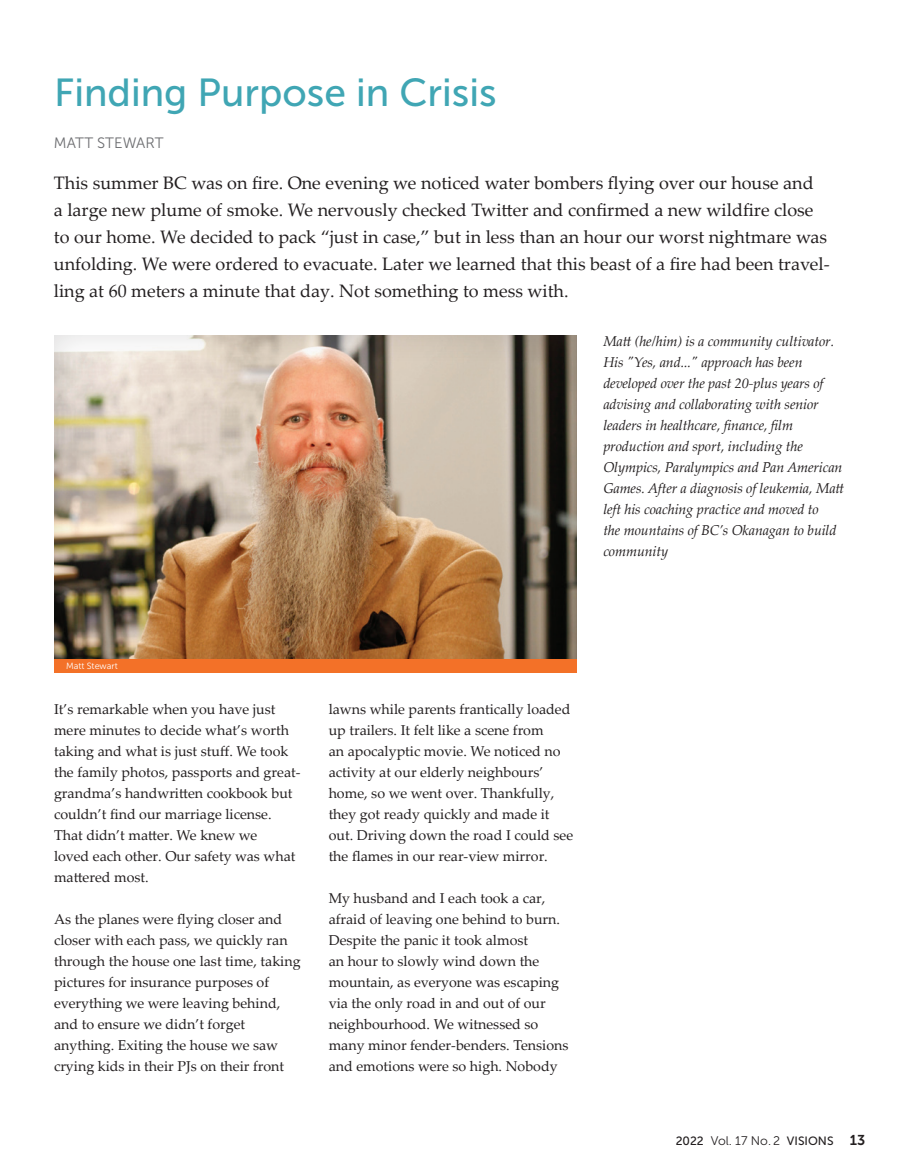
<style>
.page{position:relative;width:905px;height:1161px;background:#fff}
.page>*{position:absolute;margin:0;border:0;box-sizing:border-box;transform-origin:0 0}
.t1{font:39px "Museo Sans 500";color:#40a6b4}
.t2{font:18px/27px "Palatino Linotype";color:#231f20}
.t3{font:15px "Museo Sans 300";color:#6c6d70}
.t4{font:14.25px/21px "Palatino Linotype";color:#231f20}
.t5{font:italic 14.25px/21px "Palatino Linotype";letter-spacing:-.01em;color:#231f20}
.t6{font:12px "Museo Sans 500";color:#231f20}
.t7{font:9px "Museo Sans 300";color:#fff}
.s1{font-family:"Museo Sans 300";font-size:12.45px}
.s2{font-family:"Museo Sans 700";font-size:14.25px}
</style>
<div class="page">
<div style="left:53px;top:335px;width:525px;height:331px;background:#231f20;opacity:.15"></div>
<div style="left:54px;top:659px;width:522px;height:13px;background:#f37128"></div>
<h1 class="t1" style="left:54px;top:71px;width:444px">Finding Purpose in Crisis</h1>
<p class="t3" style="left:54px;top:134px;width:111px">MATT STEWART</p>
<p class="t2" style="left:54px;top:168px;width:777px">This summer BC was on fire. One evening we noticed water bombers flying over our house and<br>a large new plume of smoke. We nervously checked Twitter and confirmed a new wildfire close to our home. We decided to pack “just in case,” but in less than an hour our worst nightmare was unfolding. We were ordered to evacuate. Later we learned that this beast of a fire had been travel&shy;ling at 60 meters a minute that day. Not something to mess with.</p>
<p class="t5" style="left:603px;top:331px;width:242px">Matt (he/him) is a community cultivator.<br>His "Yes, and..." approach has been developed over the past 20-plus years of advising and collaborating with senior leaders in healthcare, finance, film production and sport, including the Olympics, Paralympics and Pan American Games. After a diagnosis of leukemia, Matt left his coaching practice and moved to<br>the mountains of BC’s Okanagan to build community</p>
<p class="t7" style="left:66px;top:661px;width:53px">Matt Stewart</p>
<p class="t4" style="left:54px;top:698px;width:248px">It’s remarkable when you have just mere minutes to decide what’s worth taking and what is just stuff. We took the family photos, passports and great&shy;grandma’s handwritten cookbook but couldn’t find our marriage license.<br>That didn’t matter. We knew we<br>loved each other. Our safety was what mattered most.</p>
<p class="t4" style="left:54px;top:908px;width:248px">As the planes were flying closer and closer with each pass, we quickly ran through the house one last time, taking pictures for insurance purposes of everything we were leaving behind, and to ensure we didn’t forget anything. Exiting the house we saw crying kids in their PJs on their front</p>
<p class="t4" style="left:329px;top:698px;width:246px">lawns while parents frantically loaded up trailers. It felt like a scene from<br>an apocalyptic movie. We noticed no activity at our elderly neighbours’ home, so we went over. Thankfully, they got ready quickly and made it out. Driving down the road I could see the flames in our rear-view mirror.</p>
<p class="t4" style="left:329px;top:887px;width:241px">My husband and I each took a car, afraid of leaving one behind to burn.<br>Despite the panic it took almost<br>an hour to slowly wind down the mountain, as everyone was escaping via the only road in and out of our neighbourhood. We witnessed so many minor fender-benders. Tensions and emotions were so high. Nobody</p>
<p class="t6" style="left:675px;top:1134px;width:191px">2022 <span class="s1">Vol. 17 No. 2</span> VISIONS <span class="s2">13</span></p>
</div>
